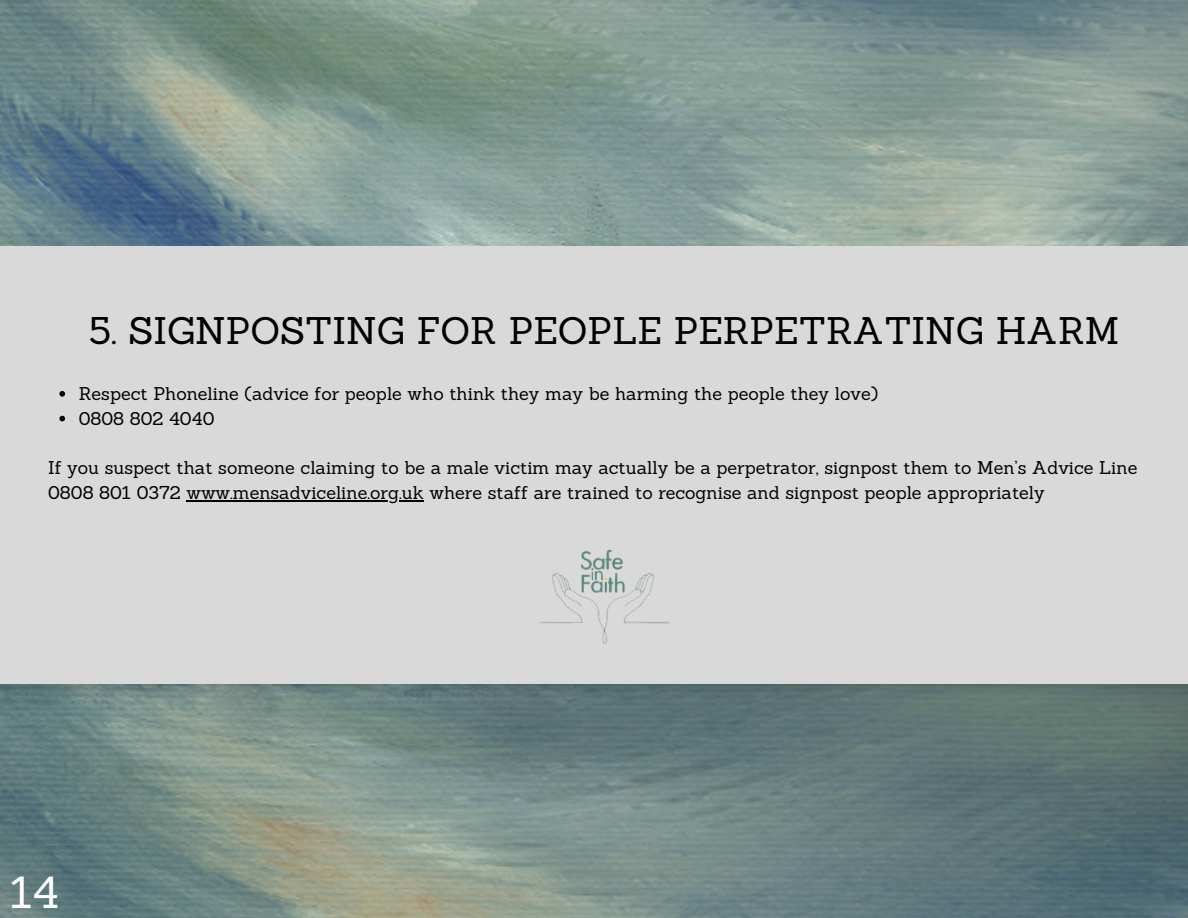
<style>
.page{position:relative;width:1188px;height:918px;background:#d9d9d9}
.page>*{position:absolute;margin:0;border:0;box-sizing:border-box;transform-origin:0 0}
.t1{font:43.8px "Sanchez";color:#fff}
.t2{font:37.5px "Sanchez";color:#000}
.t3{font:18px/24.8px "Sanchez";color:#000}
</style>
<div class="page">
<svg style="left:59px;top:391px;width:6px;height:6px"></svg>
<svg style="left:59px;top:416px;width:6px;height:5px"></svg>
<hr style="left:186px;top:500px;width:238px;height:1px;background:#000">
<img style="left:539px;top:549px;width:131px;height:95px">
<img style="left:0;top:684px;width:1188px;height:234px">
<img style="left:0;top:0;width:1188px;height:246px">
<h2 class="t2" style="left:89px;top:306px;width:1032px">5. SIGNPOSTING FOR PEOPLE PERPETRATING HARM</h2>
<p class="t3" style="left:79px;top:381px;width:801px">Respect Phoneline (advice for people who think they may be harming the people they love)<br>0808 802 4040</p>
<p class="t3" style="left:48px;top:455px;width:1091px">If you suspect that someone claiming to be a male victim may actually be a perpetrator, signpost them to Men’s Advice Line<br>0808 801 0372 www.mensadviceline.org.uk where staff are trained to recognise and signpost people appropriately</p>
<h1 class="t1" style="left:10px;top:864px;width:50px">14</h1>
</div>
